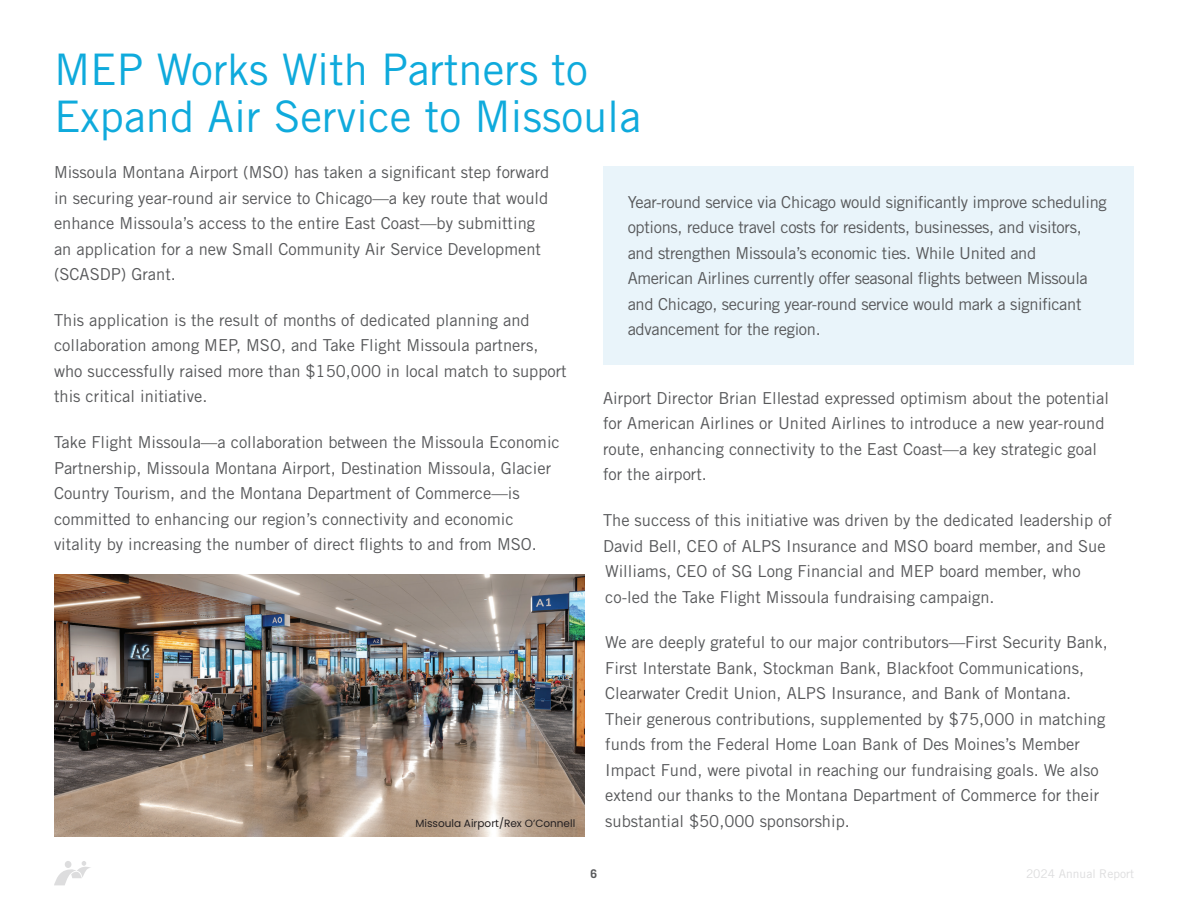
<style>
.page{position:relative;width:1188px;height:918px;background:#fff}
.page>*{position:absolute;margin:0;border:0;box-sizing:border-box;transform-origin:0 0}
.t1{font:43.5px/46.5px "Trade Gothic LT Std";color:#0faadc}
.t2{font:16.5px/25.5px "Trade Gothic LT Std";color:#57585a}
.t3{font:16.5px/25.5px "Trade Gothic LT Std";letter-spacing:-.02em;color:#57585a}
.t4{font:12px "Trade Gothic LT Std";color:#ddddde}
.t5{font:700 12px "Trade Gothic";color:#57585a}
.t6{font:10.5px "Poppins";color:#231f20}
</style>
<div class="page">
<svg style="left:54px;top:861px;width:37px;height:24px"></svg>
<img style="left:54px;top:574px;width:531px;height:263px">
<div style="left:603px;top:166px;width:531px;height:199px;background:#e9f4fa"></div>
<h1 class="t1" style="left:54px;top:46px;width:589px">MEP Works With Partners to<br>Expand Air Service to Missoula</h1>
<p class="t2" style="left:54px;top:159px;width:497px">Missoula Montana Airport (MSO) has taken a significant step forward in securing year-round air service to Chicago—a key route that would enhance Missoula’s access to the entire East Coast—by submitting an application for a new Small Community Air Service Development (SCASDP) Grant.</p>
<p class="t2" style="left:54px;top:307px;width:514px">This application is the result of months of dedicated planning and collaboration among MEP, MSO, and Take Flight Missoula partners, who successfully raised more than $150,000 in local match to support this critical initiative.</p>
<p class="t2" style="left:54px;top:429px;width:507px">Take Flight Missoula—a collaboration between the Missoula Economic Partnership, Missoula Montana Airport, Destination Missoula, Glacier Country Tourism, and the Montana Department of Commerce—is committed to enhancing our region’s connectivity and economic vitality by increasing the number of direct flights to and from MSO.</p>
<p class="t3" style="left:628px;top:189px;width:481px">Year-round service via Chicago would significantly improve scheduling options, reduce travel costs for residents, businesses, and visitors, and strengthen Missoula’s economic ties. While United and<br>American Airlines currently offer seasonal flights between Missoula and Chicago, securing year-round service would mark a significant advancement for the region.</p>
<p class="t2" style="left:603px;top:385px;width:507px">Airport Director Brian Ellestad expressed optimism about the potential for American Airlines or United Airlines to introduce a new year-round route, enhancing connectivity to the East Coast—a key strategic goal for the airport.</p>
<p class="t2" style="left:603px;top:507px;width:511px">The success of this initiative was driven by the dedicated leadership of David Bell, CEO of ALPS Insurance and MSO board member, and Sue Williams, CEO of SG Long Financial and MEP board member, who co-led the Take Flight Missoula fundraising campaign.</p>
<p class="t2" style="left:605px;top:629px;width:504px">We are deeply grateful to our major contributors—First Security Bank, First Interstate Bank, Stockman Bank, Blackfoot Communications, Clearwater Credit Union, ALPS Insurance, and Bank of Montana.<br>Their generous contributions, supplemented by $75,000 in matching funds from the Federal Home Loan Bank of Des Moines’s Member Impact Fund, were pivotal in reaching our fundraising goals. We also extend our thanks to the Montana Department of Commerce for their</p>
<p class="t6" style="left:415px;top:817px;width:161px">Missoula Airport/Rex O’Connell</p>
<p class="t2" style="left:605px;top:808px;width:246px">substantial $50,000 sponsorship.</p>
<p class="t5" style="left:591px;top:866px;width:8px">6</p>
<p class="t4" style="left:1026px;top:866px;width:109px">2024 Annual Report</p>
</div>
